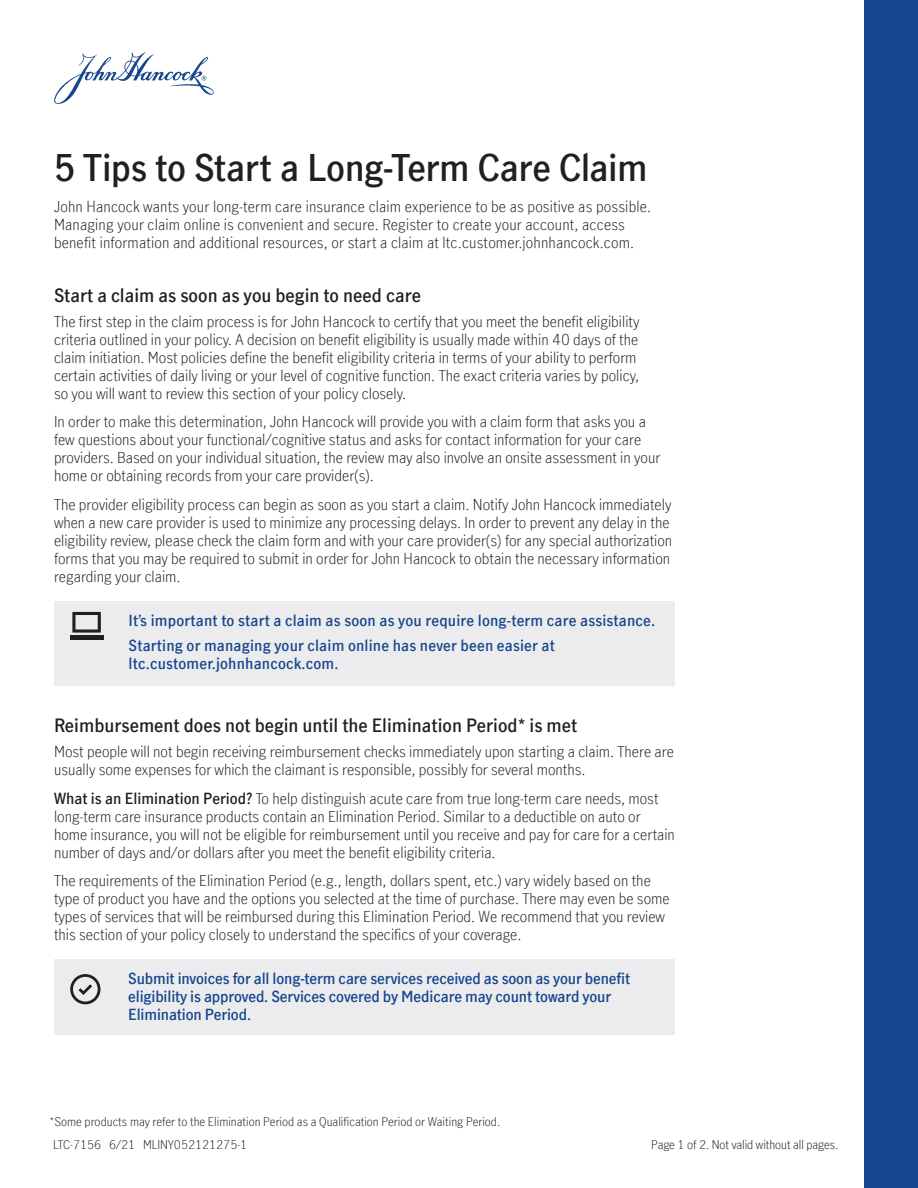
<style>
.page{position:relative;width:918px;height:1188px;background:#fff}
.page>*{position:absolute;margin:0;border:0;box-sizing:border-box;transform-origin:0 0}
.t1{font:600 36px "Manulife JH Sans Optimized";letter-spacing:-.015em;color:#231f20}
.t2{font:600 18px "Manulife JH Sans Optimized";color:#231f20}
.t3{font:300 15px/18px "Manulife JH Sans Optimized";color:#231f20}
.t4{font:600 15px/18px "Manulife JH Sans Optimized";letter-spacing:-.005em;color:#16468d}
.t5{font:300 12px "Manulife JH Sans Optimized";color:#231f20}
.s1{font-weight:600}
</style>
<div class="page">
<svg style="left:54px;top:52px;width:160px;height:52px"></svg>
<div style="left:54px;top:601px;width:621px;height:85px;background:#ececee"></div>
<svg style="left:72px;top:612px;width:29px;height:21px"></svg>
<div style="left:70px;top:635px;width:33px;height:5px;background:#231f20"></div>
<div style="left:54px;top:960px;width:620px;height:75px;background:#ececee"></div>
<svg style="left:70px;top:974px;width:30px;height:30px"></svg>
<div style="left:864px;top:0;width:53px;height:1188px;background:#16468d"></div>
<h1 class="t1" style="left:54px;top:143px;width:595px">5 Tips to Start a Long-Term Care Claim</h1>
<p class="t3" style="left:54px;top:197px;width:599px">John Hancock wants your long-term care insurance claim experience to be as positive as possible.<br>Managing your claim online is convenient and secure. Register to create your account, access benefit information and additional resources, or start a claim at ltc.customer.johnhancock.com.</p>
<p class="t2" style="left:54px;top:283px;width:369px">Start a claim as soon as you begin to need care</p>
<p class="t3" style="left:54px;top:312px;width:587px">The first step in the claim process is for John Hancock to certify that you meet the benefit eligibility criteria outlined in your policy. A decision on benefit eligibility is usually made within 40 days of the claim initiation. Most policies define the benefit eligibility criteria in terms of your ability to perform certain activities of daily living or your level of cognitive function. The exact criteria varies by policy, so you will want to review this section of your policy closely.</p>
<p class="t3" style="left:54px;top:412px;width:608px">In order to make this determination, John Hancock will provide you with a claim form that asks you a few questions about your functional/cognitive status and asks for contact information for your care providers. Based on your individual situation, the review may also involve an onsite assessment in your home or obtaining records from your care provider(s).</p>
<p class="t3" style="left:54px;top:495px;width:620px">The provider eligibility process can begin as soon as you start a claim. Notify John Hancock immediately when a new care provider is used to minimize any processing delays. In order to prevent any delay in the eligibility review, please check the claim form and with your care provider(s) for any special authorization forms that you may be required to submit in order for John Hancock to obtain the necessary information regarding your claim.</p>
<p class="t4" style="left:129px;top:607px;width:528px;line-height:24.8px">It’s important to start a claim as soon as you require long-term care assistance.<br>Starting or managing your claim online has never been easier at</p>
<p class="t4" style="left:129px;top:653px;width:211px">ltc.customer.johnhancock.com.</p>
<p class="t2" style="left:54px;top:713px;width:525px">Reimbursement does not begin until the Elimination Period* is met</p>
<p class="t3" style="left:54px;top:742px;width:621px">Most people will not begin receiving reimbursement checks immediately upon starting a claim. There are usually some expenses for which the claimant is responsible, possibly for several months.</p>
<p class="t3" style="left:54px;top:789px;width:623px"><span class="s1">What is an Elimination Period?</span> To help distinguish acute care from true long-term care needs, most long-term care insurance products contain an Elimination Period. Similar to a deductible on auto or home insurance, you will not be eligible for reimbursement until you receive and pay for care for a certain number of days and/or dollars after you meet the benefit eligibility criteria.</p>
<p class="t3" style="left:54px;top:871px;width:617px">The requirements of the Elimination Period (e.g., length, dollars spent, etc.) vary widely based on the type of product you have and the options you selected at the time of purchase. There may even be some types of services that will be reimbursed during this Elimination Period. We recommend that you review this section of your policy closely to understand the specifics of your coverage.</p>
<p class="t4" style="left:128px;top:969px;width:503px">Submit invoices for all long-term care services received as soon as your benefit eligibility is approved. Services covered by Medicare may count toward your<br>Elimination Period.</p>
<p class="t5" style="left:50px;top:1113px;width:452px">*Some products may refer to the Elimination Period as a Qualification Period or Waiting Period.</p>
<p class="t5" style="left:53px;top:1136px;width:196px">LTC-7156 6/21 MLINY052121275-1</p>
<p class="t5" style="left:651px;top:1136px;width:189px">Page 1 of 2. Not valid without all pages.</p>
</div>
